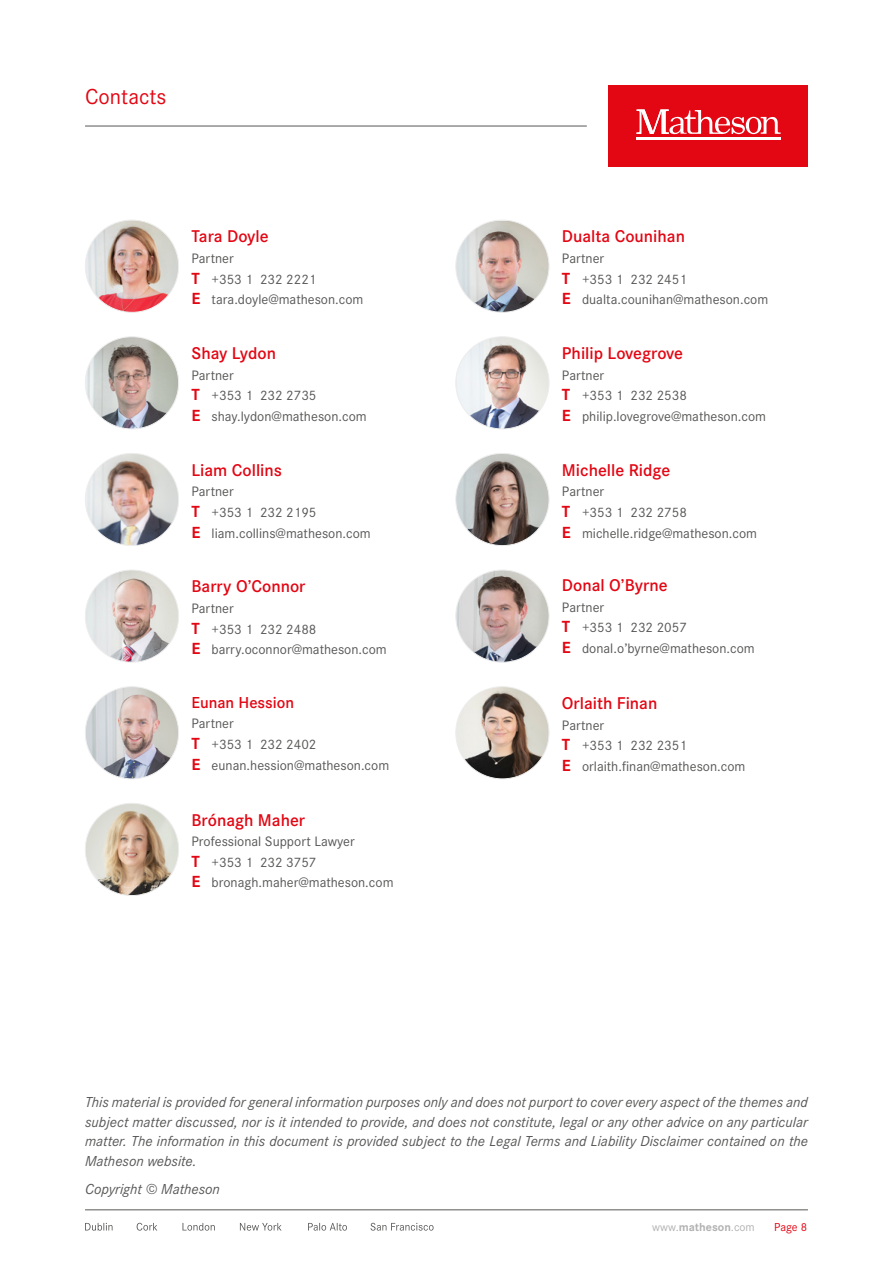
<style>
.page{position:relative;width:893px;height:1263px;background:#fff}
.page>*{position:absolute;margin:0;border:0;box-sizing:border-box;transform-origin:0 0}
.Body_1{font:22.5px "Corporate S Pro";color:#e30613}
.t1{font:600 17.7px "Corporate S Pro";color:#e30613}
.t2{font:600 16.5px "Corporate S Pro";color:#e30613}
.Body_1-2{font:italic 15px/19.5px "Corporate S Pro";color:#575756;text-align:justify}
.X_Phone_no__Mobile__Email__etc{font:14.25px "Corporate S Pro";color:#575756}
.t3{font:12px "Corporate S Pro";color:#b3b2b2}
.t4{font:12px "Corporate S Pro";color:#e30613}
.s1{font-weight:700;font-size:16.65px;color:#e30613}
.s2{font-weight:700}
</style>
<div class="page">
<div style="left:608px;top:85px;width:200px;height:82px;background:#e30613"></div>
<hr style="left:636px;top:138px;width:145px;height:2px;background:#fff">
<svg style="left:636px;top:109px;width:145px;height:25px"></svg>
<hr style="left:85px;top:126px;width:502px;height:1px;background:#575756">
<hr style="left:85px;top:1209px;width:723px;height:1px;background:#575756">
<svg style="left:85px;top:1223px;width:349px;height:7px"></svg>
<img style="left:85px;top:220px;width:93px;height:91px">
<img style="left:457px;top:338px;width:92px;height:91px">
<img style="left:457px;top:453px;width:92px;height:93px">
<img style="left:457px;top:688px;width:92px;height:91px">
<img style="left:85px;top:338px;width:94px;height:91px">
<img style="left:85px;top:570px;width:92px;height:92px">
<img style="left:457px;top:221px;width:92px;height:90px">
<img style="left:85px;top:453px;width:94px;height:91px">
<img style="left:457px;top:570px;width:92px;height:92px">
<img style="left:85px;top:688px;width:94px;height:91px">
<img style="left:85px;top:803px;width:94px;height:91px">
<p class="Body_1" style="left:85px;top:80px;width:83px">Contacts</p>
<p class="t1" style="left:191px;top:223px;width:79px">Tara Doyle</p>
<p class="X_Phone_no__Mobile__Email__etc" style="left:191px;top:248px;width:44px">Partner</p>
<p class="X_Phone_no__Mobile__Email__etc" style="left:191px;top:269px;width:127px"><span class="s1">T</span> +353 1 232 2221</p>
<p class="X_Phone_no__Mobile__Email__etc" style="left:191px;top:289px;width:173px"><span class="s1">E</span> tara.doyle@matheson.com</p>
<p class="t1" style="left:191px;top:340px;width:86px">Shay Lydon</p>
<p class="X_Phone_no__Mobile__Email__etc" style="left:191px;top:365px;width:44px">Partner</p>
<p class="X_Phone_no__Mobile__Email__etc" style="left:191px;top:385px;width:127px"><span class="s1">T</span> +353 1 232 2735</p>
<p class="X_Phone_no__Mobile__Email__etc" style="left:191px;top:406px;width:177px"><span class="s1">E</span> shay.lydon@matheson.com</p>
<p class="t1" style="left:191px;top:457px;width:92px">Liam Collins</p>
<p class="X_Phone_no__Mobile__Email__etc" style="left:191px;top:481px;width:44px">Partner</p>
<p class="X_Phone_no__Mobile__Email__etc" style="left:191px;top:502px;width:127px"><span class="s1">T</span> +353 1 232 2195</p>
<p class="X_Phone_no__Mobile__Email__etc" style="left:191px;top:522px;width:181px"><span class="s1">E</span> liam.collins@matheson.com</p>
<p class="t1" style="left:191px;top:573px;width:115px">Barry O’Connor</p>
<p class="X_Phone_no__Mobile__Email__etc" style="left:191px;top:598px;width:44px">Partner</p>
<p class="X_Phone_no__Mobile__Email__etc" style="left:191px;top:618px;width:127px"><span class="s1">T</span> +353 1 232 2488</p>
<p class="X_Phone_no__Mobile__Email__etc" style="left:191px;top:639px;width:197px"><span class="s1">E</span> barry.oconnor@matheson.com</p>
<p class="t2" style="left:191px;top:690px;width:104px">Eunan Hession</p>
<p class="X_Phone_no__Mobile__Email__etc" style="left:191px;top:713px;width:44px">Partner</p>
<p class="X_Phone_no__Mobile__Email__etc" style="left:191px;top:734px;width:127px"><span class="s1">T</span> +353 1 232 2402</p>
<p class="X_Phone_no__Mobile__Email__etc" style="left:191px;top:754px;width:199px"><span class="s1">E</span> eunan.hession@matheson.com</p>
<p class="t1" style="left:191px;top:807px;width:115px">Brónagh Maher</p>
<p class="X_Phone_no__Mobile__Email__etc" style="left:191px;top:831px;width:165px">Professional Support Lawyer</p>
<p class="X_Phone_no__Mobile__Email__etc" style="left:191px;top:852px;width:127px"><span class="s1">T</span> +353 1 232 3757</p>
<p class="X_Phone_no__Mobile__Email__etc" style="left:191px;top:872px;width:204px"><span class="s1">E</span> bronagh.maher@matheson.com</p>
<p class="t1" style="left:562px;top:223px;width:125px">Dualta Counihan</p>
<p class="X_Phone_no__Mobile__Email__etc" style="left:562px;top:248px;width:44px">Partner</p>
<p class="X_Phone_no__Mobile__Email__etc" style="left:562px;top:269px;width:127px"><span class="s1">T</span> +353 1 232 2451</p>
<p class="X_Phone_no__Mobile__Email__etc" style="left:562px;top:289px;width:208px"><span class="s1">E</span> dualta.counihan@matheson.com</p>
<p class="t1" style="left:562px;top:340px;width:123px">Philip Lovegrove</p>
<p class="X_Phone_no__Mobile__Email__etc" style="left:562px;top:365px;width:44px">Partner</p>
<p class="X_Phone_no__Mobile__Email__etc" style="left:562px;top:385px;width:127px"><span class="s1">T</span> +353 1 232 2538</p>
<p class="X_Phone_no__Mobile__Email__etc" style="left:562px;top:406px;width:206px"><span class="s1">E</span> philip.lovegrove@matheson.com</p>
<p class="t1" style="left:562px;top:457px;width:110px">Michelle Ridge</p>
<p class="X_Phone_no__Mobile__Email__etc" style="left:562px;top:481px;width:44px">Partner</p>
<p class="X_Phone_no__Mobile__Email__etc" style="left:562px;top:502px;width:127px"><span class="s1">T</span> +353 1 232 2758</p>
<p class="X_Phone_no__Mobile__Email__etc" style="left:562px;top:522px;width:197px"><span class="s1">E</span> michelle.ridge@matheson.com</p>
<p class="t1" style="left:562px;top:572px;width:107px">Donal O’Byrne</p>
<p class="X_Phone_no__Mobile__Email__etc" style="left:562px;top:597px;width:44px">Partner</p>
<p class="X_Phone_no__Mobile__Email__etc" style="left:562px;top:617px;width:127px"><span class="s1">T</span> +353 1 232 2057</p>
<p class="X_Phone_no__Mobile__Email__etc" style="left:562px;top:638px;width:194px"><span class="s1">E</span> donal.o’byrne@matheson.com</p>
<p class="t1" style="left:562px;top:690px;width:97px">Orlaith Finan</p>
<p class="X_Phone_no__Mobile__Email__etc" style="left:562px;top:714px;width:44px">Partner</p>
<p class="X_Phone_no__Mobile__Email__etc" style="left:562px;top:735px;width:127px"><span class="s1">T</span> +353 1 232 2351</p>
<p class="X_Phone_no__Mobile__Email__etc" style="left:562px;top:756px;width:185px"><span class="s1">E</span> orlaith.finan@matheson.com</p>
<p class="Body_1-2" style="left:85px;top:1091px;width:724px">This material is provided for general information purposes only and does not purport to cover every aspect of the themes and subject matter discussed, nor is it intended to provide, and does not constitute, legal or any other advice on any particular matter. The information in this document is provided subject to the Legal Terms and Liability Disclaimer contained on the Matheson website.</p>
<p class="Body_1-2" style="left:85px;top:1178px;width:136px">Copyright © Matheson</p>
<p class="t3" style="left:652px;top:1218px;width:104px">www.<span class="s2">matheson</span>.com</p>
<p class="t4" style="left:774px;top:1218px;width:34px">Page 8</p>
</div>
